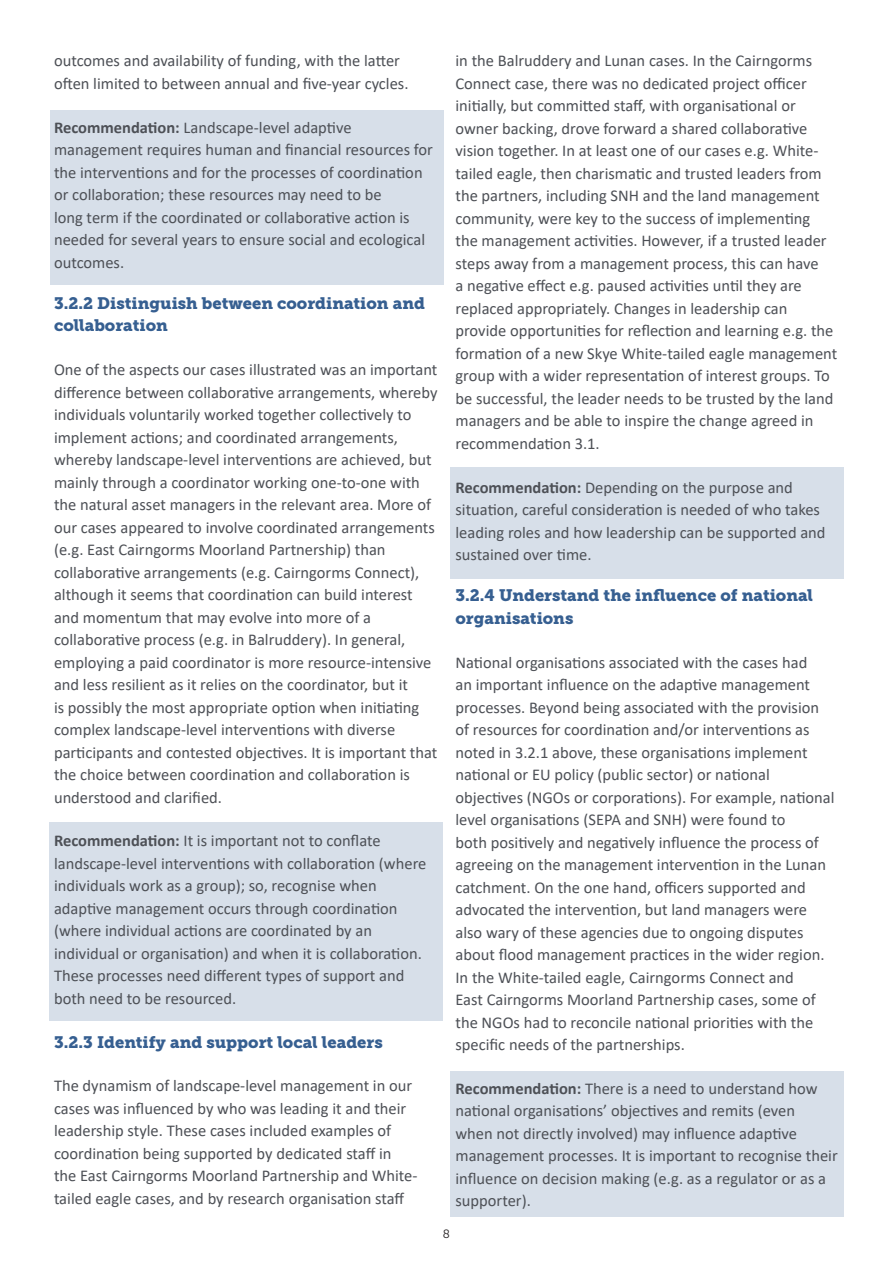
<style>
.page{position:relative;width:893px;height:1263px;background:#fff}
.page>*{position:absolute;margin:0;border:0;box-sizing:border-box;transform-origin:0 0}
.t1{font:16.5px/22.5px "Calibri";color:#4d5056}
.t2{font:16.5px/22.5px "Museo Slab 900";color:#365f91}
.t3{font:12px "Museo Slab 300";color:#231f20}
.s1{font-weight:700}
</style>
<div class="page">
<div style="left:50px;top:111px;width:394px;height:174px;background:#d7dfe9"></div>
<div style="left:49px;top:822px;width:393px;height:198px;background:#d7dfe9"></div>
<div style="left:450px;top:1071px;width:394px;height:146px;background:#d7dfe9"></div>
<div style="left:450px;top:467px;width:394px;height:111px;background:#d7dfe9"></div>
<p class="t1" style="left:54px;top:49px;width:356px">outcomes and availability of funding, with the latter often limited to between annual and five-year cycles.</p>
<p class="t1" style="left:54px;top:115px;width:381px"><span class="s1">Recommendation:</span> Landscape-level adaptive management requires human and financial resources for the interventions and for the processes of coordination or collaboration; these resources may need to be<br>long term if the coordinated or collaborative action is needed for several years to ensure social and ecological outcomes.</p>
<p class="t2" style="left:54px;top:292px;width:372px">3.2.2 Distinguish between coordination and collaboration</p>
<p class="t1" style="left:54px;top:358px;width:385px">One of the aspects our cases illustrated was an important difference between collaborative arrangements, whereby individuals voluntarily worked together collectively to implement actions; and coordinated arrangements, whereby landscape-level interventions are achieved, but mainly through a coordinator working one-to-one with the natural asset managers in the relevant area. More of our cases appeared to involve coordinated arrangements (e.g. East Cairngorms Moorland Partnership) than collaborative arrangements (e.g. Cairngorms Connect), although it seems that coordination can build interest and momentum that may evolve into more of a collaborative process (e.g. in Balruddery). In general, employing a paid coordinator is more resource-intensive and less resilient as it relies on the coordinator, but it<br>is possibly the most appropriate option when initiating complex landscape-level interventions with diverse participants and contested objectives. It is important that the choice between coordination and collaboration is understood and clarified.</p>
<p class="t1" style="left:54px;top:829px;width:374px"><span class="s1">Recommendation:</span> It is important not to conflate landscape-level interventions with collaboration (where individuals work as a group); so, recognise when adaptive management occurs through coordination (where individual actions are coordinated by an individual or organisation) and when it is collaboration.<br>These processes need different types of support and both need to be resourced.</p>
<p class="t2" style="left:54px;top:1031px;width:330px">3.2.3 Identify and support local leaders</p>
<p class="t1" style="left:54px;top:1074px;width:365px">The dynamism of landscape-level management in our cases was influenced by who was leading it and their leadership style. These cases included examples of coordination being supported by dedicated staff in the East Cairngorms Moorland Partnership and White&shy;tailed eagle cases, and by research organisation staff</p>
<p class="t1" style="left:455px;top:49px;width:383px">in the Balruddery and Lunan cases. In the Cairngorms Connect case, there was no dedicated project officer initially, but committed staff, with organisational or owner backing, drove forward a shared collaborative vision together. In at least one of our cases e.g. White&shy;tailed eagle, then charismatic and trusted leaders from the partners, including SNH and the land management community, were key to the success of implementing<br>the management activities. However, if a trusted leader steps away from a management process, this can have<br>a negative effect e.g. paused activities until they are replaced appropriately. Changes in leadership can provide opportunities for reflection and learning e.g. the formation of a new Skye White-tailed eagle management group with a wider representation of interest groups. To be successful, the leader needs to be trusted by the land managers and be able to inspire the change agreed in recommendation 3.1.</p>
<p class="t1" style="left:455px;top:475px;width:372px"><span class="s1">Recommendation:</span> Depending on the purpose and situation, careful consideration is needed of who takes leading roles and how leadership can be supported and sustained over time.</p>
<p class="t2" style="left:455px;top:584px;width:359px">3.2.4 Understand the influence of national organisations</p>
<p class="t1" style="left:455px;top:650px;width:381px">National organisations associated with the cases had<br>an important influence on the adaptive management processes. Beyond being associated with the provision of resources for coordination and/or interventions as noted in 3.2.1 above, these organisations implement national or EU policy (public sector) or national objectives (NGOs or corporations). For example, national level organisations (SEPA and SNH) were found to<br>both positively and negatively influence the process of agreeing on the management intervention in the Lunan catchment. On the one hand, officers supported and advocated the intervention, but land managers were also wary of these agencies due to ongoing disputes about flood management practices in the wider region.<br>In the White-tailed eagle, Cairngorms Connect and<br>East Cairngorms Moorland Partnership cases, some of the NGOs had to reconcile national priorities with the specific needs of the partnerships.</p>
<p class="t1" style="left:455px;top:1077px;width:384px"><span class="s1">Recommendation:</span> There is a need to understand how national organisations’ objectives and remits (even<br>when not directly involved) may influence adaptive management processes. It is important to recognise their influence on decision making (e.g. as a regulator or as a supporter).</p>
<p class="t3" style="left:443px;top:1227px;width:9px">8</p>
</div>
